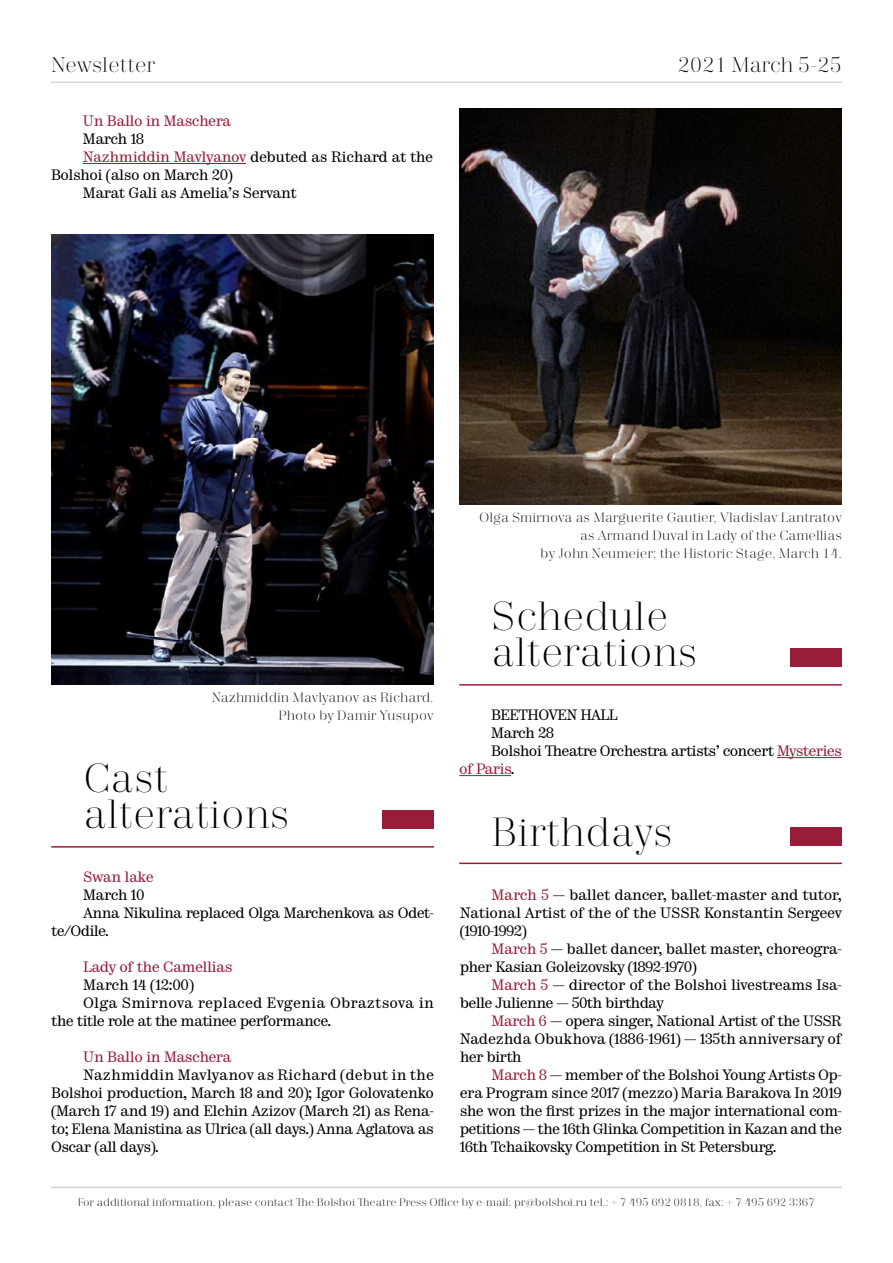
<style>
.page{position:relative;width:893px;height:1263px;background:#fff}
.page>*{position:absolute;margin:0;border:0;box-sizing:border-box;transform-origin:0 0}
.t1{font:300 40.5px/36px "Trivia Serif";color:#000}
.t2{font:300 21px "Trivia Serif";letter-spacing:-.01em;color:#000}
.t3{font:15px/18px "Trivia Serif 10 Demo";letter-spacing:-.045em;color:#000;text-align:justify}
.t4{font:15px/18px "Trivia Serif 10 Demo";letter-spacing:-.025em;color:#000}
.t5{font:15px "Trivia Serif 10 Demo";letter-spacing:-.035em;color:#981d39}
.t6{font:15px "Trivia Serif 10 Demo";letter-spacing:.01em;color:#000}
.t7{font:15px "Trivia Serif 10 Demo";letter-spacing:-.015em;color:#000}
.t8{font:300 13.5px/18px "Trivia Serif";color:#000;text-align:right}
.t9{font:300 10.95px "Trivia Serif";color:#000}
.s1{color:#981d39}
.s2{color:#000}
</style>
<div class="page">
<hr style="left:51px;top:81px;width:791px;height:2px;background:#d1d3d4">
<hr style="left:51px;top:1187px;width:791px;height:1px;background:#d1d3d4">
<hr style="left:777px;top:757px;width:65px;height:1px;background:#981d39">
<hr style="left:459px;top:775px;width:52px;height:1px;background:#981d39">
<hr style="left:51px;top:846px;width:383px;height:2px;background:#981d39">
<hr style="left:459px;top:684px;width:383px;height:2px;background:#981d39">
<div style="left:383px;top:810px;width:51px;height:18px;background:#981d39"></div>
<div style="left:791px;top:648px;width:51px;height:18px;background:#981d39"></div>
<hr style="left:459px;top:862px;width:383px;height:2px;background:#981d39">
<div style="left:791px;top:827px;width:51px;height:19px;background:#981d39"></div>
<hr style="left:83px;top:163px;width:163px;height:1px;background:#981d39">
<img style="left:51px;top:234px;width:382px;height:450px">
<img style="left:459px;top:108px;width:383px;height:396px">
<h2 class="t2" style="left:51px;top:54px;width:106px">Newsletter</h2>
<h2 class="t2" style="left:678px;top:54px;width:166px">2021 March 5-25</h2>
<p class="t5" style="left:83px;top:112px;width:150px">Un Ballo in Maschera</p>
<p class="t3" style="left:83px;top:131px;width:63px">March 18</p>
<p class="t4" style="left:83px;top:149px;width:352px"><span class="s1">Nazhmiddin Mavlyanov</span> debuted as Richard at the</p>
<p class="t3" style="left:51px;top:167px;width:183px">Bolshoi (also on March 20)</p>
<p class="t3" style="left:83px;top:185px;width:215px">Marat Gali as Amelia’s Servant</p>
<p class="t8" style="left:212px;top:689px;width:223px">Nazhmiddin Mavlyanov as Richard.<br>Photo by Damir Yusupov</p>
<h1 class="t1" style="left:83px;top:761px;width:208px">Cast alterations</h1>
<p class="t5" style="left:83px;top:868px;width:72px">Swan lake</p>
<p class="t3" style="left:83px;top:887px;width:63px">March 10</p>
<p class="t3" style="left:83px;top:905px;width:351px">Anna Nikulina replaced Olga Marchenkova as Odet-</p>
<p class="t3" style="left:51px;top:923px;width:59px">te/Odile.</p>
<p class="t5" style="left:83px;top:958px;width:151px">Lady of the Camellias</p>
<p class="t7" style="left:83px;top:976px;width:113px">March 14 (12:00)</p>
<p class="t6" style="left:83px;top:994px;width:352px">Olga Smirnova replaced Evgenia Obraztsova in</p>
<p class="t3" style="left:51px;top:1013px;width:281px">the title role at the matinee performance.</p>
<p class="t5" style="left:83px;top:1048px;width:150px">Un Ballo in Maschera</p>
<p class="t3" style="left:51px;top:1067px;width:384px;text-indent:32px">Nazhmiddin Mavlyanov as Richard (debut in the Bolshoi production, March 18 and 20); Igor Golovatenko (March 17 and 19) and Elchin Azizov (March 21) as Rena&shy;to; Elena Manistina as Ulrica (all days.) Anna Aglatova as Oscar (all days).</p>
<p class="t8" style="left:479px;top:509px;width:364px">Olga Smirnova as Marguerite Gautier, Vladislav Lantratov as Armand Duval in Lady of the Camellias<br>by John Neumeier; the Historic Stage, March 14.</p>
<h1 class="t1" style="left:491px;top:599px;width:208px">Schedule alterations</h1>
<p class="t3" style="left:491px;top:707px;width:128px">BEETHOVEN HALL</p>
<p class="t3" style="left:491px;top:725px;width:64px">March 28</p>
<p class="t3" style="left:491px;top:743px;width:352px">Bolshoi Theatre Orchestra artists’ concert <span class="s1">Mysteries</span></p>
<p class="t5" style="left:459px;top:760px;width:57px">of Paris<span class="s2">.</span></p>
<h1 class="t1" style="left:492px;top:815px;width:183px">Birthdays</h1>
<p class="t3" style="left:460px;top:887px;width:384px;text-indent:32px"><span class="s1">March 5</span> — ballet dancer, ballet-master and tutor, National Artist of the of the USSR Konstantin Sergeev (1910-1992)</p>
<p class="t4" style="left:460px;top:941px;width:384px;text-indent:32px"><span class="s1">March 5</span> — ballet dancer, ballet master, choreogra&shy;pher Kasian Goleizovsky (1892-1970)</p>
<p class="t4" style="left:460px;top:977px;width:384px;text-indent:32px"><span class="s1">March 5</span> — director of the Bolshoi livestreams Isa&shy;belle Julienne — 50th birthday</p>
<p class="t3" style="left:460px;top:1013px;width:384px;text-indent:32px"><span class="s1">March 6</span> — opera singer, National Artist of the USSR Nadezhda Obukhova (1886-1961) — 135th anniversary of her birth</p>
<p class="t3" style="left:460px;top:1067px;width:384px;text-indent:32px"><span class="s1">March 8</span> — member of the Bolshoi Young Artists Op&shy;era Program since 2017 (mezzo) Maria Barakova In 2019 she won the first prizes in the major international com&shy;petitions — the 16th Glinka Competition in Kazan and the 16th Tchaikovsky Competition in St Petersburg.</p>
<p class="t9" style="left:78px;top:1196px;width:739px">For additional information, please contact The Bolshoi Theatre Press Office by e-mail: pr@bolshoi.ru tel.: + 7 495 692 0818, fax: + 7 495 692 3367</p>
</div>
